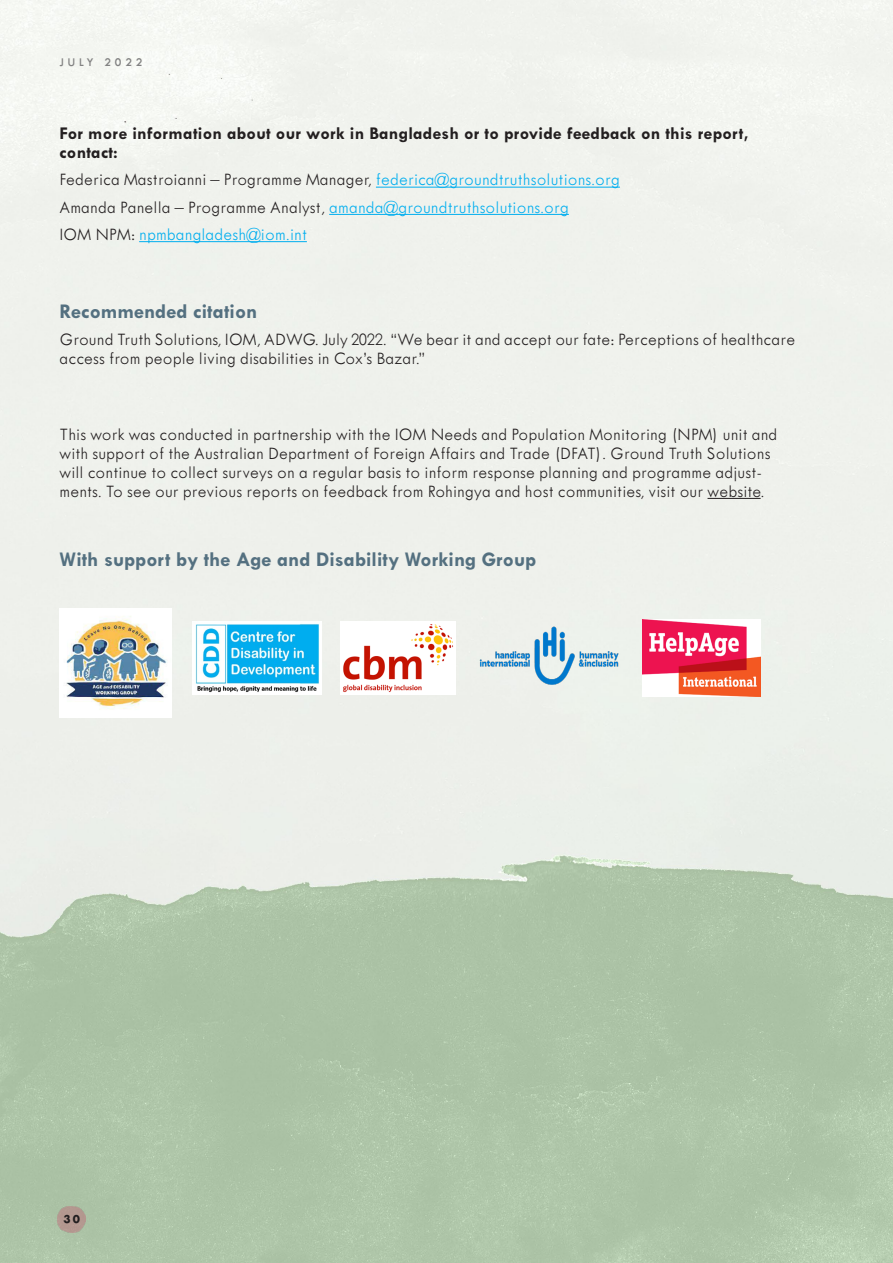
<style>
.page{position:relative;width:893px;height:1263px;background:#fff}
.page>*{position:absolute;margin:0;border:0;box-sizing:border-box;transform-origin:0 0}
.t1{font:700 21px "Tw Cen MT Std";color:#547080}
.Body{font:300 18px/18.8px "Tw Cen MT Std";letter-spacing:.01em;color:#231f20}
.Body-2{font:700 18px/18.8px "Tw Cen MT Std";letter-spacing:.01em;color:#231f20}
.Body-3{font:300 18px "Tw Cen MT Std";letter-spacing:.01em;color:#00aeef}
.t2{font:600 12px "Tw Cen MT Std";letter-spacing:.32em;color:#828282}
.t3{font:700 10.5px "Futura LT Pro";color:#231f20}
.s1{color:#00aeef}
.s2{color:#231f20}
</style>
<div class="page">
<img style="left:0;top:0;width:893px;height:1263px">
<hr style="left:376px;top:187px;width:244px;height:1px;background:#00aeef">
<hr style="left:329px;top:214px;width:240px;height:1px;background:#00aeef">
<hr style="left:139px;top:241px;width:168px;height:1px;background:#00aeef">
<hr style="left:707px;top:498px;width:54px;height:1px;background:#231f20">
<img style="left:193px;top:621px;width:128px;height:73px">
<img style="left:643px;top:619px;width:117px;height:78px">
<img style="left:341px;top:621px;width:115px;height:73px">
<img style="left:60px;top:608px;width:111px;height:110px">
<img style="left:476px;top:621px;width:147px;height:69px">
<img style="left:58px;top:1206px;width:27px;height:26px">
<p class="t2" style="left:60px;top:56px;width:84px">JULY 2022</p>
<p class="Body-2" style="left:60px;top:124px;width:690px">For more information about our work in Bangladesh or to provide feedback on this report, contact:</p>
<p class="Body" style="left:60px;top:170px;width:562px">Federica Mastroianni – Programme Manager, <span class="s1">federica@groundtruthsolutions.org</span></p>
<p class="Body" style="left:60px;top:197px;width:511px">Amanda Panella – Programme Analyst, <span class="s1">amanda@groundtruthsolutions.org</span></p>
<p class="Body-3" style="left:60px;top:224px;width:249px"><span class="s2">IOM NPM:</span> npmbangladesh@iom.int</p>
<h2 class="t1" style="left:60px;top:300px;width:199px">Recommended citation</h2>
<p class="Body" style="left:60px;top:330px;width:737px">Ground Truth Solutions, IOM, ADWG. July 2022. “We bear it and accept our fate: Perceptions of healthcare access from people living disabilities in Cox’s Bazar.”</p>
<p class="Body" style="left:60px;top:425px;width:719px">This work was conducted in partnership with the IOM Needs and Population Monitoring (NPM) unit and with support of the Australian Department of Foreign Affairs and Trade (DFAT). Ground Truth Solutions will continue to collect surveys on a regular basis to inform response planning and programme adjust&shy;ments. To see our previous reports on feedback from Rohingya and host communities, visit our website.</p>
<h2 class="t1" style="left:60px;top:548px;width:478px">With support by the Age and Disability Working Group</h2>
<p class="t3" style="left:64px;top:1210px;width:18px">30</p>
</div>
